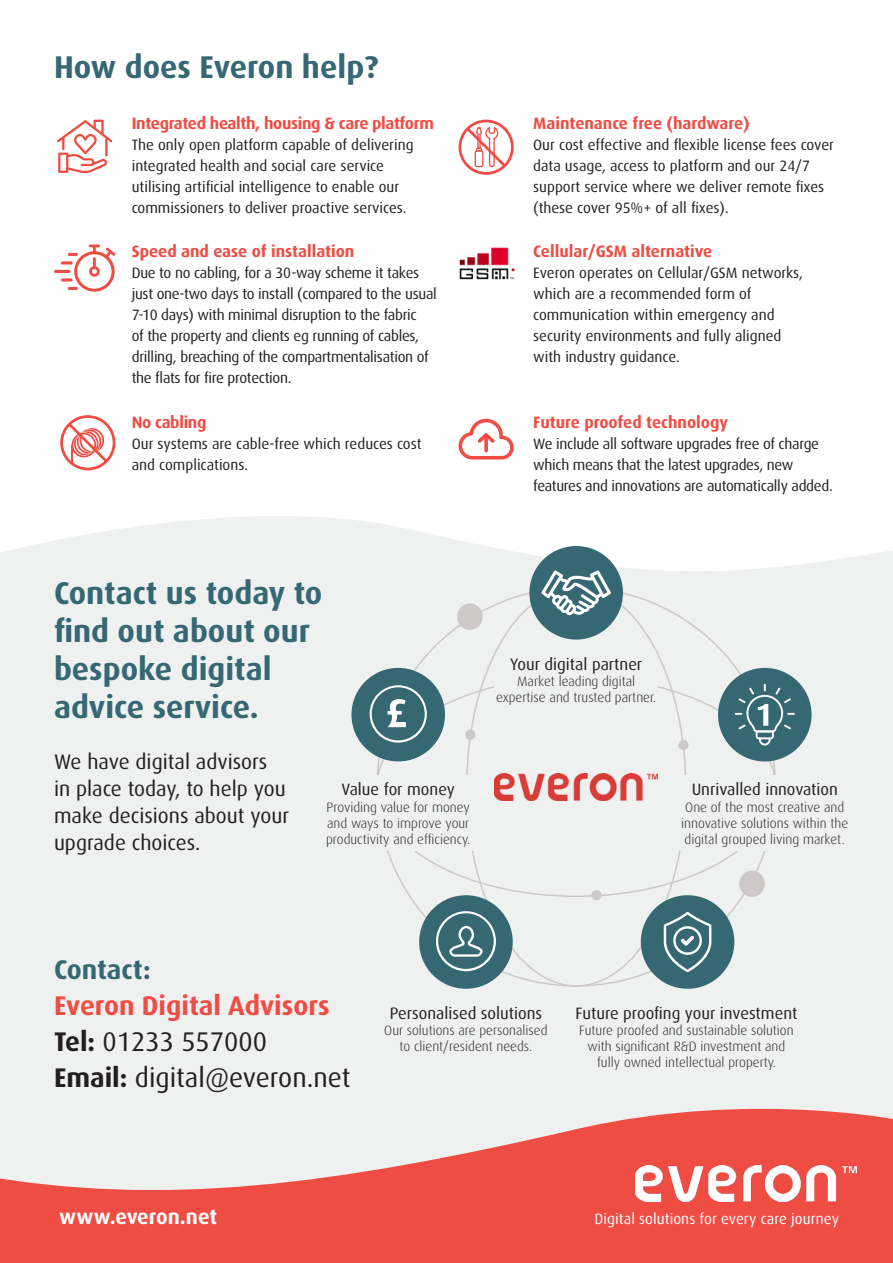
<style>
.page{position:relative;width:893px;height:1263px;background:#fff}
.page>*{position:absolute;margin:0;border:0;box-sizing:border-box;transform-origin:0 0}
.t1{font:700 31.5px/37.8px "Dax OT";color:#366874}
.t2{font:27px/36px "Dax OT";color:#231f20}
.t3{font:700 27px "Dax OT";color:#366874}
.t4{font:21px/27px "Dax OT";color:#231f20}
.t5{font:700 21px "Dax OT";color:#fff}
.t6{font:16.5px "Dax OT";color:#231f20}
.t7{font:700 16.5px "Dax OT";color:#ef4d44}
.t8{font:700 16.5px "Dax OT";letter-spacing:-.02em;color:#ef4d44}
.t9{font:15px/21px "Dax OT";letter-spacing:-.01em;color:#231f20}
.t10{font:15px "Dax OT";letter-spacing:.005em;color:#fff}
.t11{font:300 13.5px/16.2px "Dax OT";color:#231f20;text-align:center}
.s1{font-weight:700;color:#ef4d44}
.s2{font-weight:700}
</style>
<div class="page">
<div style="left:0;top:516px;width:893px;height:571px;background:#eff0f0"></div>
<div style="left:529px;top:546px;width:94px;height:93px;background:#366874;border-radius:50%"></div>
<div style="left:457px;top:603px;width:26px;height:27px;background:#cdc9c8;border-radius:50%"></div>
<div style="left:739px;top:870px;width:26px;height:27px;background:#cdc9c8;border-radius:50%"></div>
<div style="left:465px;top:729px;width:10px;height:11px;background:#cdc9c8;border-radius:50%"></div>
<div style="left:591px;top:890px;width:11px;height:10px;background:#cdc9c8;border-radius:50%"></div>
<div style="left:678px;top:740px;width:11px;height:10px;background:#cdc9c8;border-radius:50%"></div>
<div style="left:351px;top:668px;width:94px;height:93px;background:#366874;border-radius:50%"></div>
<div style="left:718px;top:668px;width:93px;height:93px;background:#366874;border-radius:50%"></div>
<div style="left:495px;top:657px;width:163px;height:45px;background:#eff0f0"></div>
<div style="left:319px;top:776px;width:158px;height:75px;background:#eff0f0"></div>
<div style="left:675px;top:776px;width:179px;height:75px;background:#eff0f0"></div>
<img style="left:495px;top:773px;width:163px;height:27px">
<svg style="left:54px;top:244px;width:61px;height:48px"></svg>
<svg style="left:60px;top:415px;width:55px;height:55px"></svg>
<img style="left:459px;top:247px;width:56px;height:33px">
<svg style="left:459px;top:419px;width:55px;height:40px"></svg>
<svg style="left:57px;top:120px;width:55px;height:53px"></svg>
<hr style="left:105px;top:137px;width:3px;height:20px;background:#ef4d44">
<svg style="left:459px;top:120px;width:55px;height:55px"></svg>
<svg style="left:541px;top:570px;width:70px;height:45px"></svg>
<svg style="left:735px;top:684px;width:60px;height:61px"></svg>
<svg style="left:370px;top:685px;width:57px;height:58px"></svg>
<svg style="left:0;top:1087px;width:893px;height:176px;fill:#ef4d44"></svg>
<img style="left:636px;top:1165px;width:220px;height:36px">
<div style="left:419px;top:895px;width:94px;height:94px;background:#366874;border-radius:50%"></div>
<div style="left:384px;top:1006px;width:164px;height:45px;background:#eff0f0"></div>
<svg style="left:436px;top:911px;width:60px;height:60px"></svg>
<div style="left:641px;top:895px;width:93px;height:94px;background:#366874;border-radius:50%"></div>
<div style="left:575px;top:1006px;width:223px;height:61px;background:#eff0f0"></div>
<svg style="left:664px;top:912px;width:47px;height:60px"></svg>
<h1 class="t1" style="left:54px;top:43px;width:326px">How does Everon help?</h1>
<p class="t8" style="left:132px;top:108px;width:304px">Integrated health, housing &amp; care platform</p>
<p class="t9" style="left:132px;top:132px;width:283px">The only open platform capable of delivering integrated health and social care service utilising artificial intelligence to enable our commissioners to deliver proactive services.</p>
<p class="t7" style="left:132px;top:236px;width:224px">Speed and ease of installation</p>
<p class="t9" style="left:132px;top:260px;width:307px">Due to no cabling, for a 30-way scheme it takes just one-two days to install (compared to the usual 7-10 days) with minimal disruption to the fabric<br>of the property and clients eg running of cables, drilling, breaching of the compartmentalisation of the flats for fire protection.</p>
<p class="t8" style="left:132px;top:407px;width:76px">No cabling</p>
<p class="t9" style="left:132px;top:431px;width:291px">Our systems are cable-free which reduces cost and complications.</p>
<p class="t7" style="left:533px;top:108px;width:218px">Maintenance free (hardware)</p>
<p class="t9" style="left:533px;top:132px;width:302px">Our cost effective and flexible license fees cover data usage, access to platform and our 24/7 support service where we deliver remote fixes (these cover 95%+ of all fixes).</p>
<p class="t7" style="left:533px;top:236px;width:181px">Cellular/GSM alternative</p>
<p class="t9" style="left:533px;top:260px;width:271px">Everon operates on Cellular/GSM networks, which are a recommended form of communication within emergency and security environments and fully aligned with industry guidance.</p>
<p class="t7" style="left:533px;top:407px;width:196px">Future proofed technology</p>
<p class="t9" style="left:533px;top:431px;width:301px">We include all software upgrades free of charge which means that the latest upgrades, new features and innovations are automatically added.</p>
<h1 class="t1" style="left:54px;top:569px;width:270px">Contact us today to find out about our bespoke digital advice service.</h1>
<h3 class="t4" style="left:54px;top:745px;width:237px">We have digital advisors<br>in place today, to help you make decisions about your upgrade choices.</h3>
<p class="t6" style="left:342px;top:774px;width:115px">Value for money</p>
<p class="t11" style="left:326px;top:796px;width:146px;text-align:justify">Providing value for money and ways to improve your productivity and efficiency.</p>
<p class="t6" style="left:510px;top:648px;width:134px">Your digital partner</p>
<p class="t11" style="left:496px;top:670px;width:162px">Market leading digital expertise and trusted partner.</p>
<p class="t6" style="left:692px;top:774px;width:148px">Unrivalled innovation</p>
<p class="t11" style="left:681px;top:796px;width:169px">One of the most creative and innovative solutions within the digital grouped living market.</p>
<h2 class="t3" style="left:54px;top:944px;width:98px">Contact:</h2>
<h2 class="t2" style="left:54px;top:983px;width:298px"><span class="s1">Everon Digital Advisors<br></span><span class="s2">Tel:</span> 01233 557000<br><span class="s2">Email:</span> digital@everon.net</h2>
<p class="t6" style="left:390px;top:997px;width:154px">Personalised solutions</p>
<p class="t11" style="left:384px;top:1020px;width:165px">Our solutions are personalised to client/resident needs.</p>
<p class="t6" style="left:575px;top:997px;width:223px">Future proofing your investment</p>
<p class="t11" style="left:579px;top:1020px;width:216px">Future proofed and sustainable solution with significant R&amp;D investment and fully owned intellectual property.</p>
<h3 class="t5" style="left:59px;top:1197px;width:159px">www.everon.net</h3>
<p class="t10" style="left:594px;top:1205px;width:246px">Digital solutions for every care journey</p>
</div>
